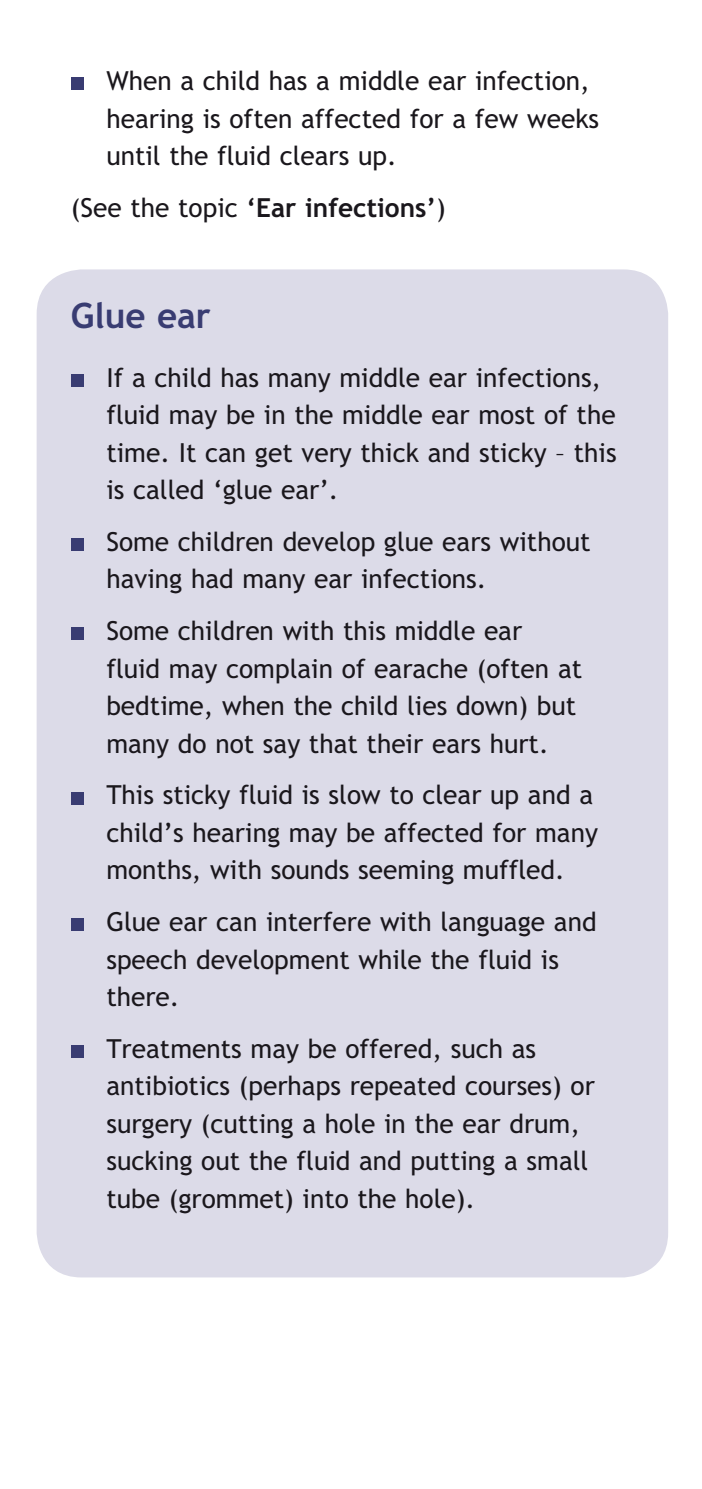
<style>
.page{position:relative;width:702px;height:1489px;background:#fff}
.page>*{position:absolute;margin:0;border:0;box-sizing:border-box;transform-origin:0 0}
.MAIN_HEADER__COLOURE{font:700 35px "Trebuchet MSPS";color:#393c72}
.BULLET_1{font:26.25px/37.5px "Trebuchet MSPS";color:#1a171c}
.COPY{font:700 26.25px "Trebuchet MSPS";color:#1a171c}
.s1{font-weight:400}
</style>
<div class="page">
<div style="left:37px;top:269px;width:631px;height:1008px;background:#dcdbe8;border-radius:45px"></div>
<div style="left:71px;top:77px;width:13px;height:13px;background:#393c72"></div>
<div style="left:71px;top:374px;width:13px;height:12px;background:#393c72"></div>
<div style="left:71px;top:538px;width:13px;height:13px;background:#393c72"></div>
<div style="left:71px;top:627px;width:13px;height:13px;background:#393c72"></div>
<div style="left:71px;top:791px;width:13px;height:13px;background:#393c72"></div>
<div style="left:71px;top:918px;width:13px;height:13px;background:#393c72"></div>
<div style="left:71px;top:1045px;width:13px;height:12px;background:#393c72"></div>
<p class="BULLET_1" style="left:106px;top:62px;width:494px">When a child has a middle ear infection, hearing is often affected for a few weeks until the fluid clears up.</p>
<p class="COPY" style="left:71px;top:192px;width:376px"><span class="s1">(See the topic</span> ‘Ear infections’<span class="s1">)</span></p>
<p class="MAIN_HEADER__COLOURE" style="left:71px;top:295px;width:141px">Glue ear</p>
<p class="BULLET_1" style="left:106px;top:358px;width:512px">If a child has many middle ear infections, fluid may be in the middle ear most of the time. It can get very thick and sticky – this is called ‘glue ear’.</p>
<p class="BULLET_1" style="left:106px;top:523px;width:485px">Some children develop glue ears without having had many ear infections.</p>
<p class="BULLET_1" style="left:106px;top:612px;width:477px">Some children with this middle ear fluid may complain of earache (often at bedtime, when the child lies down) but many do not say that their ears hurt.</p>
<p class="BULLET_1" style="left:106px;top:776px;width:493px">This sticky fluid is slow to clear up and a child’s hearing may be affected for many months, with sounds seeming muffled.</p>
<p class="BULLET_1" style="left:106px;top:903px;width:492px">Glue ear can interfere with language and speech development while the fluid is there.</p>
<p class="BULLET_1" style="left:106px;top:1029px;width:490px">Treatments may be offered, such as antibiotics (perhaps repeated courses) or surgery (cutting a hole in the ear drum, sucking out the fluid and putting a small tube (grommet) into the hole).</p>
</div>
